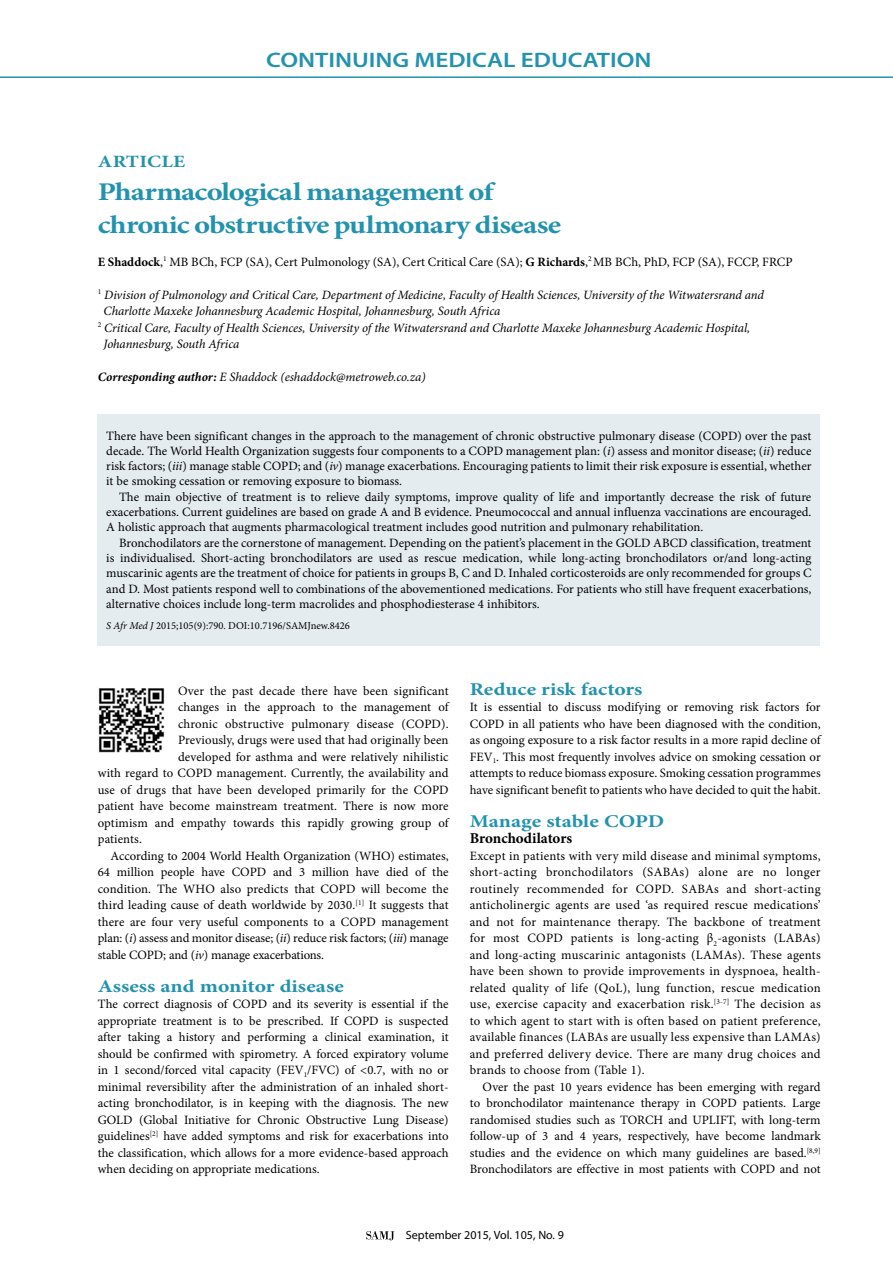
<style>
.page{position:relative;width:893px;height:1263px;background:#fff}
.page>*{position:absolute;margin:0;border:0;box-sizing:border-box;transform-origin:0 0}
.t1{font:700 25.5px/33px "Minion Pro";letter-spacing:-.03em;color:#2292ae;scale:1.2 1}
.t2{font:600 21px "Myriad Pro";color:#2292ae;scale:1.2 1}
.t3{font:700 18px "Minion Pro";color:#2292ae;scale:1.2 1}
.t4{font:700 17.25px "Minion Pro";letter-spacing:.01em;color:#2292ae;scale:1.2 1}
.t5{font:700 15px "Minion Pro";color:#000}
.t6{font:12.75px/16.5px "Minion Pro";color:#000;text-align:justify}
.t7{font:italic 12.75px "Minion Pro";letter-spacing:-.01em;color:#000}
.t8{font:12px "Myriad Pro";color:#000}
.t9{font:10.5px "Minion Pro";color:#000}
.s1{font-weight:700}
.s2{font-style:italic}
</style>
<div class="page">
<hr style="left:0;top:76px;width:893px;height:2px;background:#2292ae">
<svg style="left:366px;top:1231px;width:28px;height:9px"></svg>
<div style="left:98px;top:414px;width:722px;height:231px;background:#e5ecf0"></div>
<img style="left:98px;top:688px;width:67px;height:65px">
<h2 class="t2" style="left:266px;top:47px;width:323px">CONTINUING MEDICAL EDUCATION</h2>
<h3 class="t4" style="left:98px;top:149px;width:74px">ARTICLE</h3>
<h1 class="t1" style="left:98px;top:175px;width:387px">Pharmacological management of chronic obstructive pulmonary disease</h1>
<p class="t6" style="left:98px;top:253px;width:696px"><span class="s1">E Shaddock</span>,<sup>1</sup> MB BCh, FCP (SA), Cert Pulmonology (SA), Cert Critical Care (SA); <span class="s1">G Richards</span>,<sup>2</sup> MB BCh, PhD, FCP (SA), FCCP, FRCP</p>
<p class="t7" style="left:98px;top:286px;width:668px"><sup>1</sup> Division of Pulmonology and Critical Care, Department of Medicine, Faculty of Health Sciences, University of the Witwatersrand and</p>
<p class="t7" style="left:104px;top:302px;width:398px">Charlotte Maxeke Johannesburg Academic Hospital, Johannesburg, South Africa</p>
<p class="t7" style="left:98px;top:319px;width:654px"><sup>2</sup> Critical Care, Faculty of Health Sciences, University of the Witwatersrand and Charlotte Maxeke Johannesburg Academic Hospital,</p>
<p class="t7" style="left:104px;top:335px;width:137px">Johannesburg, South Africa</p>
<p class="t7" style="left:98px;top:368px;width:329px"><span class="s1">Corresponding author:</span> E Shaddock (eshaddock@metroweb.co.za)</p>
<p class="t6" style="left:106px;top:428px;width:707px;line-height:15.3px">There have been significant changes in the approach to the management of chronic obstructive pulmonary disease (COPD) over the past decade. The World Health Organization suggests four components to a COPD management plan: (<span class="s2">i</span>) assess and monitor disease; (<span class="s2">ii</span>) reduce risk factors; (<span class="s2">iii</span>) manage stable COPD; and (<span class="s2">iv</span>) manage exacerbations. Encouraging patients to limit their risk exposure is essential, whether it be smoking cessation or removing exposure to biomass.</p>
<p class="t6" style="left:106px;top:489px;width:707px;line-height:15.3px;text-indent:13px">The main objective of treatment is to relieve daily symptoms, improve quality of life and importantly decrease the risk of future exacerbations. Current guidelines are based on grade A and B evidence. Pneumococcal and annual influenza vaccinations are encouraged.<br>A holistic approach that augments pharmacological treatment includes good nutrition and pulmonary rehabilitation.</p>
<p class="t6" style="left:106px;top:535px;width:707px;line-height:15.3px;text-indent:13px">Bronchodilators are the cornerstone of management. Depending on the patient’s placement in the GOLD ABCD classification, treatment is individualised. Short-acting bronchodilators are used as rescue medication, while long-acting bronchodilators or/and long-acting muscarinic agents are the treatment of choice for patients in groups B, C and D. Inhaled corticosteroids are only recommended for groups C and D. Most patients respond well to combinations of the abovementioned medications. For patients who still have frequent exacerbations, alternative choices include long-term macrolides and phosphodiesterase 4 inhibitors.</p>
<p class="t9" style="left:106px;top:619px;width:245px"><span class="s2">S Afr Med J</span> 2015;105(9):790. DOI:10.7196/SAMJnew.8426</p>
<p class="t6" style="left:178px;top:682px;width:272px">Over the past decade there have been significant</p>
<p class="t6" style="left:178px;top:699px;width:272px">changes in the approach to the management of</p>
<p class="t6" style="left:178px;top:715px;width:272px">chronic obstructive pulmonary disease (COPD).</p>
<p class="t6" style="left:178px;top:732px;width:272px">Previously, drugs were used that had originally been</p>
<p class="t6" style="left:178px;top:748px;width:272px">developed for asthma and were relatively nihilistic</p>
<p class="t6" style="left:98px;top:765px;width:352px">with regard to COPD management. Currently, the availability and</p>
<p class="t6" style="left:98px;top:781px;width:352px">use of drugs that have been developed primarily for the COPD</p>
<p class="t6" style="left:98px;top:798px;width:352px">patient have become mainstream treatment. There is now more</p>
<p class="t6" style="left:98px;top:814px;width:352px">optimism and empathy towards this rapidly growing group of</p>
<p class="t6" style="left:98px;top:831px;width:46px">patients.</p>
<p class="t6" style="left:111px;top:847px;width:340px">According to 2004 World Health Organization (WHO) estimates,</p>
<p class="t6" style="left:98px;top:864px;width:352px">64 million people have COPD and 3 million have died of the</p>
<p class="t6" style="left:98px;top:880px;width:352px">condition. The WHO also predicts that COPD will become the</p>
<p class="t6" style="left:98px;top:897px;width:352px">third leading cause of death worldwide by 2030.<sup>[1]</sup> It suggests that</p>
<p class="t6" style="left:98px;top:913px;width:352px">there are four very useful components to a COPD management</p>
<p class="t6" style="left:98px;top:930px;width:352px">plan: (<span class="s2">i</span>) assess and monitor disease; (<span class="s2">ii</span>) reduce risk factors; (<span class="s2">iii</span>) manage</p>
<p class="t6" style="left:98px;top:946px;width:228px">stable COPD; and (<span class="s2">iv</span>) manage exacerbations.</p>
<h3 class="t3" style="left:98px;top:973px;width:207px">Assess and monitor disease</h3>
<p class="t6" style="left:98px;top:996px;width:352px">The correct diagnosis of COPD and its severity is essential if the appropriate treatment is to be prescribed. If COPD is suspected after taking a history and performing a clinical examination, it should be confirmed with spirometry. A forced expiratory volume in 1 second/forced vital capacity (FEV<sub>1</sub>/FVC) of &lt;0.7, with no or minimal reversibility after the administration of an inhaled short&shy;acting bronchodilator, is in keeping with the diagnosis. The new GOLD (Global Initiative for Chronic Obstructive Lung Disease) guidelines<sup>[2]</sup> have added symptoms and risk for exacerbations into the classification, which allows for a more evidence-based approach when deciding on appropriate medications.</p>
<h3 class="t3" style="left:470px;top:676px;width:145px">Reduce risk factors</h3>
<p class="t6" style="left:470px;top:699px;width:352px">It is essential to discuss modifying or removing risk factors for COPD in all patients who have been diagnosed with the condition, as ongoing exposure to a risk factor results in a more rapid decline of FEV<sub>1</sub>. This most frequently involves advice on smoking cessation or attempts to reduce biomass exposure. Smoking cessation programmes have significant benefit to patients who have decided to quit the habit.</p>
<h3 class="t3" style="left:470px;top:808px;width:164px">Manage stable COPD</h3>
<p class="t5" style="left:470px;top:828px;width:104px">Bronchodilators</p>
<p class="t6" style="left:470px;top:847px;width:352px">Except in patients with very mild disease and minimal symptoms, short-acting bronchodilators (SABAs) alone are no longer routinely recommended for COPD. SABAs and short-acting anticholinergic agents are used ‘as required rescue medications’ and not for maintenance therapy. The backbone of treatment for most COPD patients is long-acting β<sub>2</sub>-agonists (LABAs) and long-acting muscarinic antagonists (LAMAs). These agents have been shown to provide improvements in dyspnoea, health&shy;related quality of life (QoL), lung function, rescue medication use, exercise capacity and exacerbation risk.<sup>[3-7]</sup> The decision as to which agent to start with is often based on patient preference, available finances (LABAs are usually less expensive than LAMAs) and preferred delivery device. There are many drug choices and brands to choose from (Table 1).</p>
<p class="t6" style="left:470px;top:1078px;width:352px;text-indent:13px">Over the past 10 years evidence has been emerging with regard to bronchodilator maintenance therapy in COPD patients. Large randomised studies such as TORCH and UPLIFT, with long-term follow-up of 3 and 4 years, respectively, have become landmark studies and the evidence on which many guidelines are based.<sup>[8,9] </sup>Bronchodilators are effective in most patients with COPD and not</p>
<p class="t8" style="left:406px;top:1228px;width:160px">September 2015, Vol. 105, No. 9</p>
</div>
